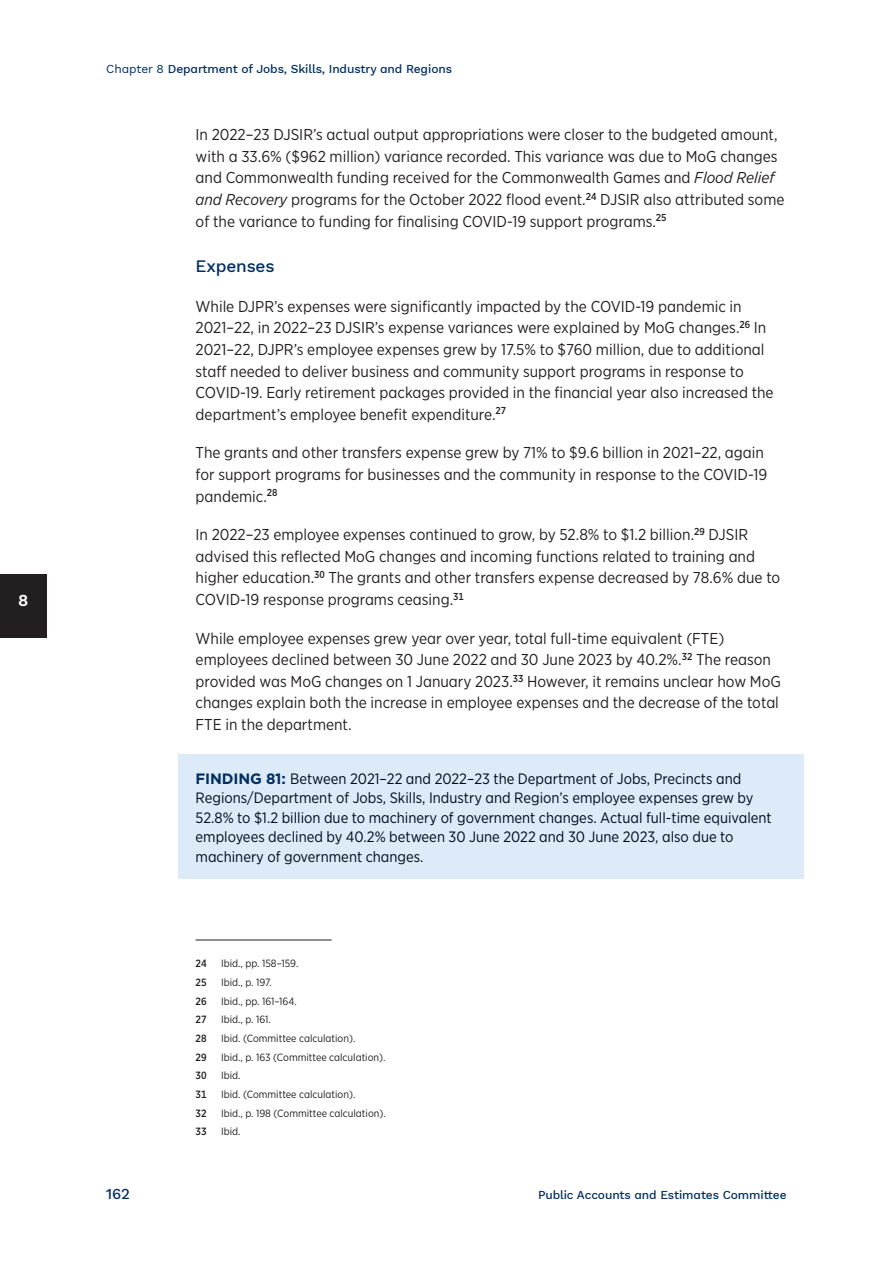
<style>
.page{position:relative;width:893px;height:1263px;background:#fff}
.page>*{position:absolute;margin:0;border:0;box-sizing:border-box;transform-origin:0 0}
.Heading_4{font:500 17.25px "Work Sans";letter-spacing:-.01em;color:#002e60}
.t1{font:600 16.5px "Work Sans";color:#fff}
.Body{font:15.75px/21.6px "Gotham Narrow";color:#231f20}
.t2{font:15px/19.5px "Gotham Narrow";color:#000a1d}
.t3{font:500 15px "Work Sans";color:#002e60}
.t4{font:500 12px "Work Sans";letter-spacing:-.01em;color:#002e60}
.Footnote{font:10.5px "Gotham Narrow";color:#231f20}
.Footnote-2{font:500 10.5px "Gotham Narrow";color:#231f20}
.s1{font-weight:400}
.s2{font-style:italic}
.s3{font-family:"Gotham";font-weight:700;color:#002e60}
</style>
<div class="page">
<div style="left:0;top:574px;width:47px;height:64px;background:#231f20"></div>
<div style="left:179px;top:754px;width:625px;height:124px;background:#dcebf7"></div>
<hr style="left:196px;top:940px;width:136px;height:1px;background:#231f20">
<p class="t1" style="left:18px;top:588px;width:12px">8</p>
<p class="t4" style="left:106px;top:60px;width:347px"><span class="s1">Chapter 8</span> Department of Jobs, Skills, Industry and Regions</p>
<p class="Body" style="left:196px;top:124px;width:590px">In 2022–23 DJSIR’s actual output appropriations were closer to the budgeted amount, with a 33.6% ($962 million) variance recorded. This variance was due to MoG changes and Commonwealth funding received for the Commonwealth Games and <span class="s2">Flood Relief and Recovery</span> programs for the October 2022 flood event.<sup>24</sup> DJSIR also attributed some of the variance to funding for finalising COVID‑19 support programs.<sup>25</sup></p>
<p class="Heading_4" style="left:196px;top:253px;width:80px">Expenses</p>
<p class="Body" style="left:196px;top:295px;width:580px">While DJPR’s expenses were significantly impacted by the COVID‑19 pandemic in 2021–22, in 2022–23 DJSIR’s expense variances were explained by MoG changes.<sup>26</sup> In 2021–22, DJPR’s employee expenses grew by 17.5% to $760 million, due to additional staff needed to deliver business and community support programs in response to COVID‑19. Early retirement packages provided in the financial year also increased the department’s employee benefit expenditure.<sup>27</sup></p>
<p class="Body" style="left:196px;top:442px;width:573px">The grants and other transfers expense grew by 71% to $9.6 billion in 2021–22, again for support programs for businesses and the community in response to the COVID‑19 pandemic.<sup>28</sup></p>
<p class="Body" style="left:196px;top:523px;width:586px">In 2022–23 employee expenses continued to grow, by 52.8% to $1.2 billion.<sup>29</sup> DJSIR advised this reflected MoG changes and incoming functions related to training and higher education.<sup>30</sup> The grants and other transfers expense decreased by 78.6% due to COVID‑19 response programs ceasing.<sup>31</sup></p>
<p class="Body" style="left:196px;top:627px;width:587px">While employee expenses grew year over year, total full‑time equivalent (FTE) employees declined between 30 June 2022 and 30 June 2023 by 40.2%.<sup>32</sup> The reason provided was MoG changes on 1 January 2023.<sup>33</sup> However, it remains unclear how MoG changes explain both the increase in employee expenses and the decrease of the total FTE in the department.</p>
<p class="t2" style="left:196px;top:768px;width:578px"><span class="s3">FINDING 81:</span> Between 2021–22 and 2022–23 the Department of Jobs, Precincts and Regions/Department of Jobs, Skills, Industry and Region’s employee expenses grew by 52.8% to $1.2 billion due to machinery of government changes. Actual full‑time equivalent employees declined by 40.2% between 30 June 2022 and 30 June 2023, also due to machinery of government changes.</p>
<p class="Footnote-2" style="left:196px;top:957px;width:13px">24</p>
<p class="Footnote" style="left:221px;top:957px;width:79px">Ibid., pp. 158–159.</p>
<p class="Footnote-2" style="left:196px;top:975px;width:13px">25</p>
<p class="Footnote" style="left:221px;top:976px;width:52px">Ibid., p. 197.</p>
<p class="Footnote-2" style="left:196px;top:994px;width:13px">26</p>
<p class="Footnote" style="left:221px;top:994px;width:77px">Ibid., pp. 161–164.</p>
<p class="Footnote-2" style="left:196px;top:1013px;width:13px">27</p>
<p class="Footnote" style="left:221px;top:1013px;width:51px">Ibid., p. 161.</p>
<p class="Footnote-2" style="left:196px;top:1031px;width:13px">28</p>
<p class="Footnote" style="left:221px;top:1032px;width:136px">Ibid. (Committee calculation).</p>
<p class="Footnote-2" style="left:196px;top:1050px;width:13px">29</p>
<p class="Footnote" style="left:221px;top:1050px;width:166px">Ibid., p. 163 (Committee calculation).</p>
<p class="Footnote-2" style="left:196px;top:1069px;width:13px">30</p>
<p class="Footnote" style="left:221px;top:1069px;width:21px">Ibid.</p>
<p class="Footnote-2" style="left:196px;top:1088px;width:13px">31</p>
<p class="Footnote" style="left:221px;top:1088px;width:136px">Ibid. (Committee calculation).</p>
<p class="Footnote-2" style="left:196px;top:1106px;width:13px">32</p>
<p class="Footnote" style="left:221px;top:1106px;width:166px">Ibid., p. 198 (Committee calculation).</p>
<p class="Footnote-2" style="left:196px;top:1125px;width:13px">33</p>
<p class="Footnote" style="left:221px;top:1125px;width:21px">Ibid.</p>
<p class="t3" style="left:106px;top:1183px;width:25px">162</p>
<p class="t4" style="left:538px;top:1186px;width:250px">Public Accounts and Estimates Committee</p>
</div>
